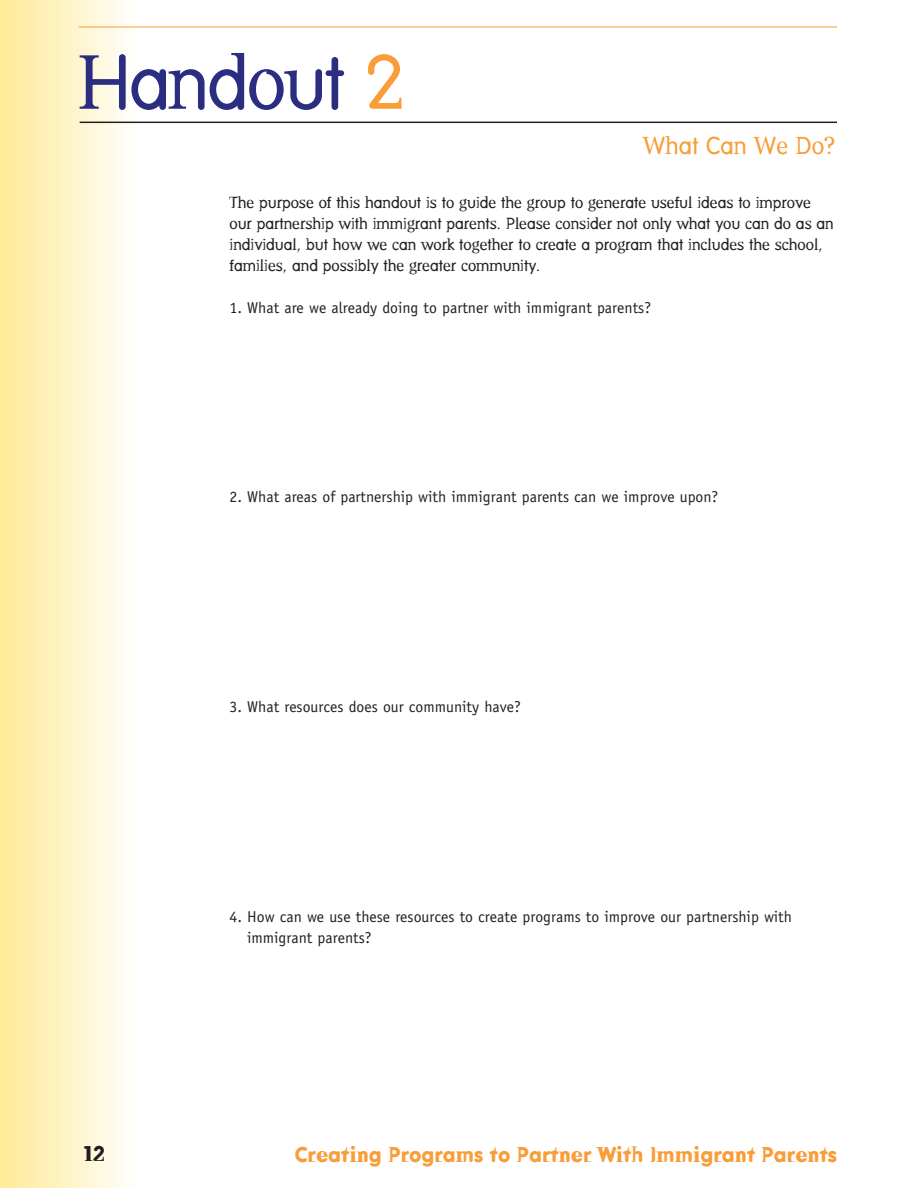
<style>
.page{position:relative;width:918px;height:1188px;background:#fff}
.page>*{position:absolute;margin:0;border:0;box-sizing:border-box;transform-origin:0 0}
.Normal6{font:75px "Dead History Roman";letter-spacing:-.025em;color:#2a2d80}
.t1{font:24px "Dead History Roman";color:#f89d38}
.t2{font:700 21px "Dead History";color:#f89d38}
.t3{font:700 21px "Dead History";color:#231f20}
.t4{font:15.75px/21px "Dead History Roman";color:#231f20}
.t5{font:15.75px/21px "Officina Sans";color:#231f20}
.s1{color:#f89d38}
</style>
<div class="page">
<div style="left:0;top:0;width:138px;height:1188px;background:linear-gradient(to right,#ffea96,#fefefb)"></div>
<hr style="left:80px;top:122px;width:757px;height:1px;background:#231f20">
<hr style="left:79px;top:27px;width:758px;height:1px;background:#f89d38">
<p class="Normal6" style="left:78px;top:28px;width:328px">Handout <span class="s1">2</span></p>
<p class="t1" style="left:643px;top:128px;width:194px">What Can We Do?</p>
<p class="t4" style="left:230px;top:192px;width:606px">The purpose of this handout is to guide the group to generate useful ideas to improve our partnership with immigrant parents. Please consider not only what you can do as an individual, but how we can work together to create a program that includes the school, families, and possibly the greater community.</p>
<p class="t5" style="left:230px;top:298px;width:423px">1. What are we already doing to partner with immigrant parents?</p>
<p class="t5" style="left:230px;top:487px;width:490px">2. What areas of partnership with immigrant parents can we improve upon?</p>
<p class="t5" style="left:230px;top:697px;width:293px">3. What resources does our community have?</p>
<p class="t5" style="left:247px;top:907px;width:546px;text-indent:-18px">4. How can we use these resources to create programs to improve our partnership with immigrant parents?</p>
<h3 class="t3" style="left:84px;top:1139px;width:23px">12</h3>
<h3 class="t2" style="left:294px;top:1140px;width:544px">Creating Programs to Partner With Immigrant Parents</h3>
</div>
